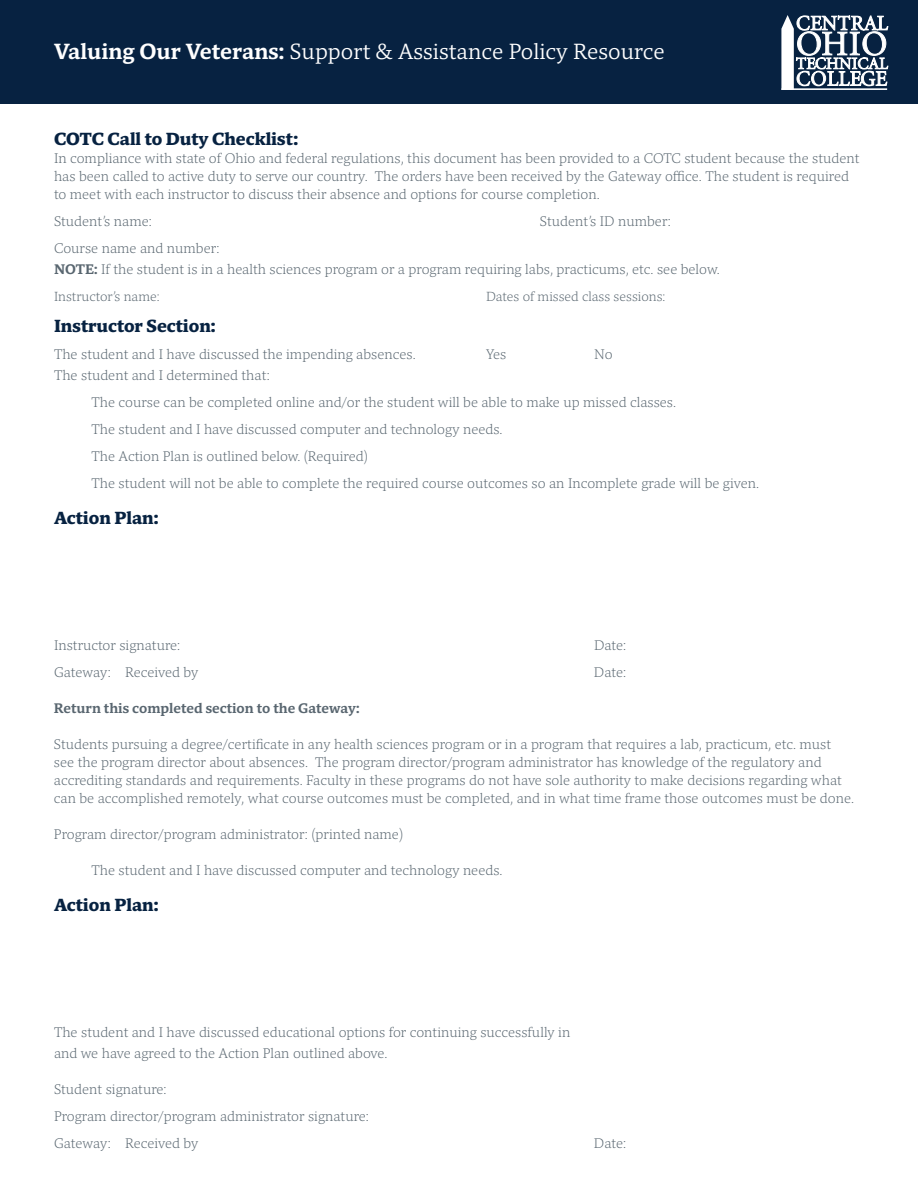
<style>
.page{position:relative;width:918px;height:1188px;background:#fff}
.page>*{position:absolute;margin:0;border:0;box-sizing:border-box;transform-origin:0 0}
.t1{font:22.5px "Mundo Serif";color:#fff}
.t2{font:700 18px "Mundo Serif";color:#072241}
.t3{font:300 14.25px/27px "Mundo Serif";color:#596670}
.t4{font:500 14.25px "Mundo Serif";color:#596670}
.t5{font:300 13.5px "Mundo Serif";color:#596670}
.s1{font-weight:500}
</style>
<div class="page">
<div style="left:0;top:0;width:918px;height:104px;background:#072241"></div>
<svg style="left:781px;top:15px;width:107px;height:75px"></svg>
<h1 class="t1" style="left:54px;top:36px;width:612px"><span class="s1">Valuing Our Veterans:</span> Support &amp; Assistance Policy Resource</h1>
<p class="t2" style="left:54px;top:126px;width:246px">COTC Call to Duty Checklist:</p>
<p class="t3" style="left:54px;top:149px;width:807px;line-height:18px">In compliance with state of Ohio and federal regulations, this document has been provided to a COTC student because the student has been called to active duty to serve our country. The orders have been received by the Gateway office. The student is required to meet with each instructor to discuss their absence and options for course completion.</p>
<p class="t3" style="left:54px;top:207px;width:100px">Student’s name:</p>
<p class="t3" style="left:540px;top:207px;width:133px">Student’s ID number:</p>
<p class="t3" style="left:54px;top:237px;width:667px;line-height:21px">Course name and number:<br><span class="s1">NOTE:</span> If the student is in a health sciences program or a program requiring labs, practicums, etc. see below.</p>
<p class="t5" style="left:54px;top:287px;width:107px">Instructor’s name:</p>
<p class="t5" style="left:486px;top:287px;width:181px">Dates of missed class sessions:</p>
<p class="t2" style="left:54px;top:313px;width:163px">Instructor Section:</p>
<p class="t3" style="left:54px;top:341px;width:363px">The student and I have discussed the impending absences.</p>
<p class="t3" style="left:486px;top:341px;width:22px">Yes</p>
<p class="t3" style="left:594px;top:341px;width:20px">No</p>
<p class="t3" style="left:92px;top:362px;width:669px;text-indent:-38px">The student and I determined that:<br>The course can be completed online and/or the student will be able to make up missed classes.<br>The student and I have discussed computer and technology needs.<br>The Action Plan is outlined below. (Required)<br>The student will not be able to complete the required course outcomes so an Incomplete grade will be given.</p>
<p class="t2" style="left:54px;top:505px;width:106px">Action Plan:</p>
<p class="t3" style="left:54px;top:632px;width:128px">Instructor signature:</p>
<p class="t3" style="left:594px;top:632px;width:34px">Date:</p>
<p class="t3" style="left:54px;top:659px;width:146px">Gateway: Received by</p>
<p class="t3" style="left:594px;top:659px;width:34px">Date:</p>
<p class="t4" style="left:54px;top:699px;width:307px">Return this completed section to the Gateway:</p>
<p class="t3" style="left:54px;top:735px;width:802px;line-height:18px">Students pursuing a degree/certificate in any health sciences program or in a program that requires a lab, practicum, etc. must see the program director about absences. The program director/program administrator has knowledge of the regulatory and accrediting standards and requirements. Faculty in these programs do not have sole authority to make decisions regarding what can be accomplished remotely, what course outcomes must be completed, and in what time frame those outcomes must be done.</p>
<p class="t3" style="left:54px;top:821px;width:350px">Program director/program administrator: (printed name)</p>
<p class="t3" style="left:91px;top:857px;width:413px">The student and I have discussed computer and technology needs.</p>
<p class="t2" style="left:54px;top:892px;width:106px">Action Plan:</p>
<p class="t3" style="left:54px;top:1022px;width:518px;line-height:21px">The student and I have discussed educational options for continuing successfully in and we have agreed to the Action Plan outlined above.</p>
<p class="t3" style="left:54px;top:1076px;width:317px">Student signature:<br>Program director/program administrator signature:<br>Gateway: Received by</p>
<p class="t3" style="left:594px;top:1130px;width:34px">Date:</p>
</div>
